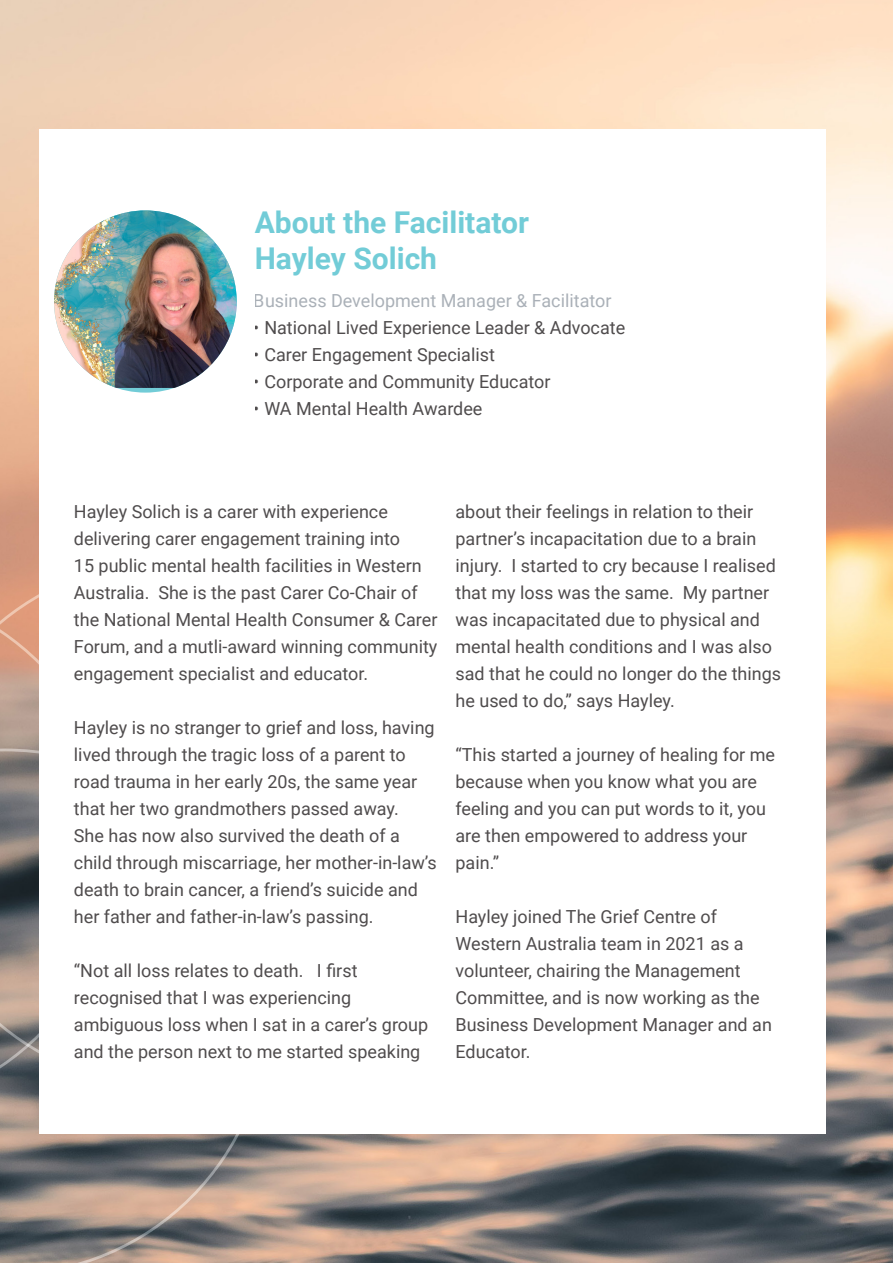
<style>
.page{position:relative;width:893px;height:1263px;background:#fff}
.page>*{position:absolute;margin:0;border:0;box-sizing:border-box;transform-origin:0 0}
.t1{font:700 30px "Roboto";color:#72ccd7}
.t2{font:18px/27px "Roboto";color:#231f20}
.t3{font:18px "Roboto";color:#959da6}
</style>
<div class="page">
<img style="left:0;top:0;width:893px;height:1263px">
<div style="left:39px;top:129px;width:786px;height:1005px;background:#fff"></div>
<img style="left:54px;top:210px;width:183px;height:178px">
<svg style="left:0;top:1112px;width:269px;height:151px;background:#9b908b"></svg>
<svg style="left:0;top:1087px;width:39px;height:25px"></svg>
<svg style="left:0;top:560px;width:39px;height:527px;background:#988379"></svg>
<p class="t1" style="left:255px;top:201px;width:276px">About the Facilitator</p>
<p class="t1" style="left:255px;top:237px;width:184px">Hayley Solich</p>
<p class="t3" style="left:254px;top:288px;width:359px">Business Development Manager &amp; Facilitator</p>
<p class="t2" style="left:254px;top:313px;width:373px">• National Lived Experience Leader &amp; Advocate</p>
<p class="t2" style="left:254px;top:340px;width:243px">• Carer Engagement Specialist</p>
<p class="t2" style="left:254px;top:367px;width:298px">• Corporate and Community Educator</p>
<p class="t2" style="left:254px;top:394px;width:230px">• WA Mental Health Awardee</p>
<p class="t2" style="left:74px;top:498px;width:365px">Hayley Solich is a carer with experience delivering carer engagement training into<br>15 public mental health facilities in Western Australia. She is the past Carer Co-Chair of the National Mental Health Consumer &amp; Carer Forum, and a mutli-award winning community engagement specialist and educator.</p>
<p class="t2" style="left:74px;top:714px;width:364px">Hayley is no stranger to grief and loss, having lived through the tragic loss of a parent to road trauma in her early 20s, the same year that her two grandmothers passed away.<br>She has now also survived the death of a child through miscarriage, her mother-in-law’s death to brain cancer, a friend’s suicide and her father and father-in-law’s passing.</p>
<p class="t2" style="left:74px;top:957px;width:356px">“Not all loss relates to death. I first recognised that I was experiencing ambiguous loss when I sat in a carer’s group and the person next to me started speaking</p>
<p class="t2" style="left:455px;top:498px;width:327px">about their feelings in relation to their partner’s incapacitation due to a brain injury. I started to cry because I realised that my loss was the same. My partner was incapacitated due to physical and mental health conditions and I was also sad that he could no longer do the things he used to do,” says Hayley.</p>
<p class="t2" style="left:455px;top:741px;width:321px">“This started a journey of healing for me because when you know what you are feeling and you can put words to it, you are then empowered to address your pain.”</p>
<p class="t2" style="left:455px;top:903px;width:318px">Hayley joined The Grief Centre of<br>Western Australia team in 2021 as a volunteer, chairing the Management<br>Committee, and is now working as the<br>Business Development Manager and an<br>Educator.</p>
</div>
